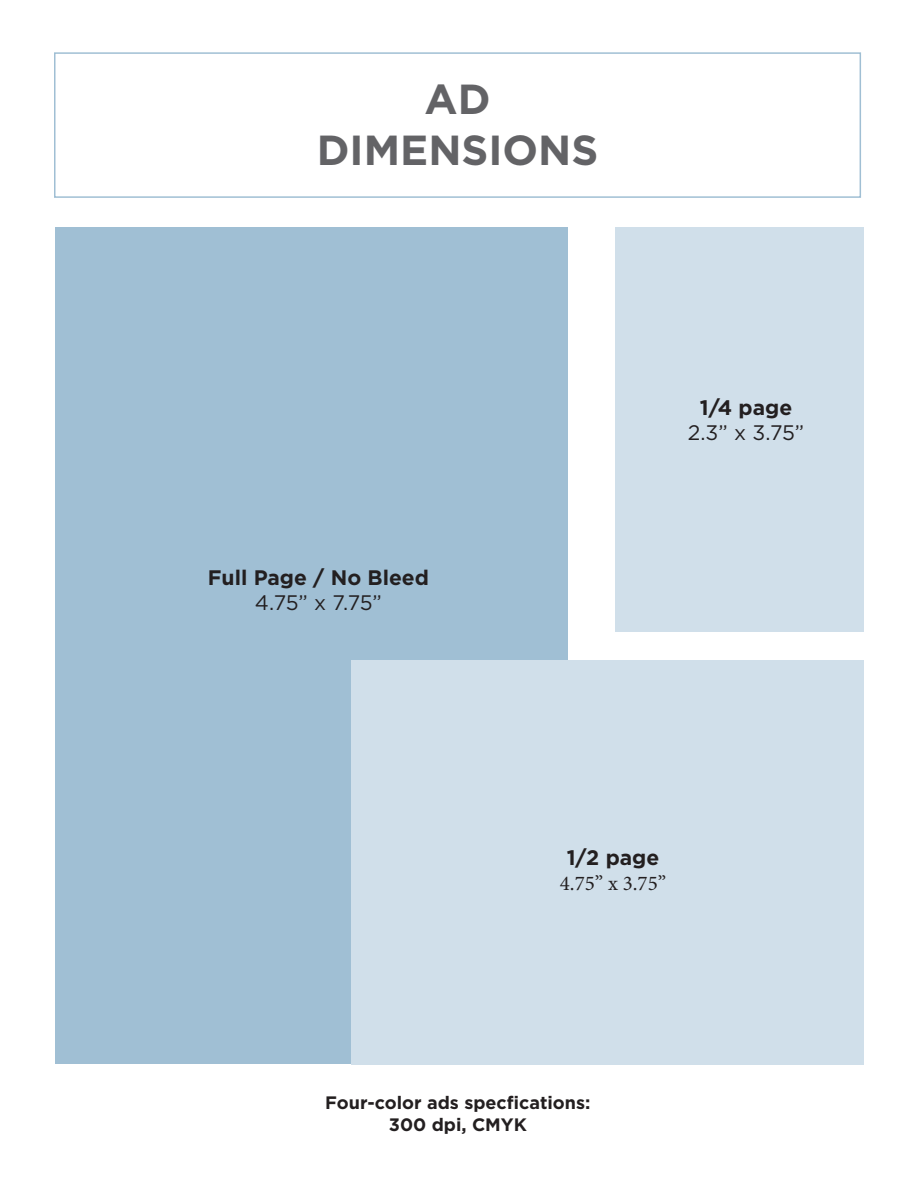
<style>
.page{position:relative;width:918px;height:1188px;background:#fff}
.page>*{position:absolute;margin:0;border:0;box-sizing:border-box;transform-origin:0 0}
.t1{font:700 42px "Gotham";color:#636366}
.t2{font:700 21px "Gotham";color:#231f20}
.t3{font:21px "Gotham";color:#231f20}
.t4{font:21px "Minion Pro";color:#231f20}
.t5{font:700 18px "Gotham";color:#231f20}
</style>
<div class="page">
<div style="left:55px;top:227px;width:513px;height:837px;background:#a0bfd4"></div>
<div style="left:54px;top:52px;width:807px;height:146px;border:2px solid #a0bfd4"></div>
<div style="left:616px;top:227px;width:248px;height:405px;background:#d0dfea"></div>
<div style="left:351px;top:660px;width:513px;height:405px;background:#d0dfea"></div>
<p class="t1" style="left:425px;top:72px;width:68px">AD</p>
<p class="t1" style="left:317px;top:122px;width:283px">DIMENSIONS</p>
<p class="t2" style="left:208px;top:564px;width:223px">Full Page / No Bleed</p>
<p class="t3" style="left:255px;top:589px;width:128px">4.75” x 7.75”</p>
<p class="t2" style="left:700px;top:394px;width:94px">1/4 page</p>
<p class="t3" style="left:688px;top:419px;width:118px">2.3” x 3.75”</p>
<p class="t2" style="left:567px;top:844px;width:94px">1/2 page</p>
<p class="t4" style="left:560px;top:869px;width:108px">4.75” x 3.75”</p>
<p class="t5" style="left:325px;top:1091px;width:267px">Four-color ads specfications:</p>
<p class="t5" style="left:389px;top:1112px;width:140px">300 dpi, CMYK</p>
</div>
